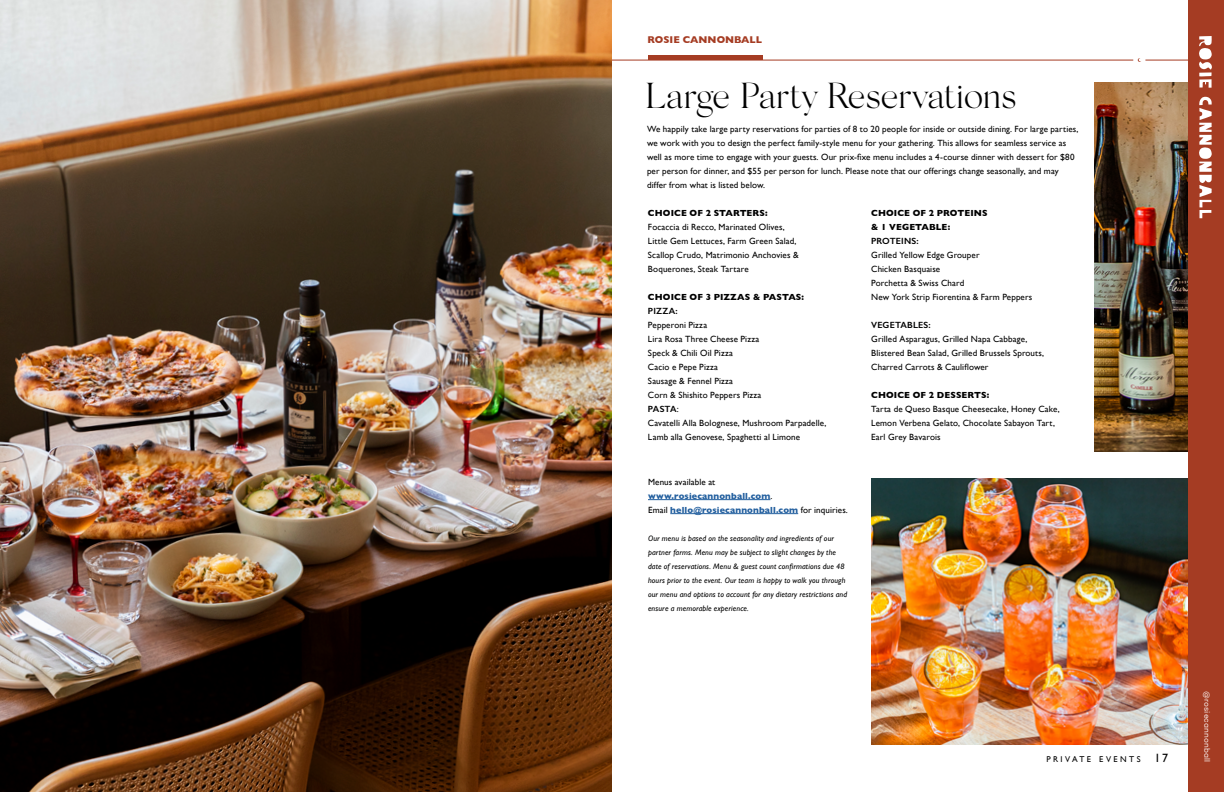
<style>
.page{position:relative;width:1224px;height:792px;background:#fff}
.page>*{position:absolute;margin:0;border:0;box-sizing:border-box;transform-origin:0 0}
.t1{font:300 36px "Silk Serif";letter-spacing:-.02em;color:#000}
.t2{font:700 10px "Gill Sans";color:#a53c23}
.t3{font:9px/14px "Gill Sans";letter-spacing:.015em;color:#000}
.t4{font:700 9px/14px "Gill Sans";letter-spacing:.01em;color:#000101}
.t5{font:700 9px/14px "Gill Sans";letter-spacing:.015em;color:#215e9e}
.t6{font:600 9px "Gill Sans";letter-spacing:.02em;color:#000101}
.t7{font:8.4px "Gill Sans";letter-spacing:.29em;color:#000}
.t8{font:italic 8px/14px "Gill Sans";letter-spacing:.015em;color:#000101}
.t9{font:8px "Campton";letter-spacing:.02em;color:#fff}
.s1{font-weight:600;color:#000101}
.s2{font-weight:400;color:#000}
.s3{font-size:12px}
</style>
<div class="page">
<hr style="left:1145px;top:60px;width:79px;height:1px;background:#a53c23">
<hr style="left:612px;top:60px;width:521px;height:1px;background:#a53c23">
<img style="left:0;top:0;width:612px;height:792px">
<div style="left:648px;top:55px;width:114px;height:5px;background:#a53c23"></div>
<hr style="left:648px;top:499px;width:122px;height:1px;background:#215e9e">
<hr style="left:670px;top:513px;width:128px;height:1px;background:#215e9e">
<img style="left:871px;top:479px;width:317px;height:265px">
<div style="left:1188px;top:0;width:36px;height:792px;background:#a53c23"></div>
<svg style="left:1199px;top:96px;width:13px;height:122px"></svg>
<svg style="left:1199px;top:36px;width:13px;height:52px"></svg>
<img style="left:1094px;top:82px;width:94px;height:370px">
<p class="t2" style="left:648px;top:32px;width:116px">ROSIE CANNONBALL</p>
<h1 class="t1" style="left:646px;top:75px;width:372px">Large Party Reservations</h1>
<p class="t3" style="left:647px;top:122px;width:433px">We happily take large party reservations for parties of 8 to 20 people for inside or outside dining. For large parties, we work with you to design the perfect family-style menu for your gathering. This allows for seamless service as well as more time to engage with your guests. Our prix-fixe menu includes a 4-course dinner with dessert for $80 per person for dinner, and $55 per person for lunch. Please note that our offerings change seasonally, and may differ from what is listed below.</p>
<p class="t4" style="left:648px;top:206px;width:121px">CHOICE OF 2 STARTERS:</p>
<p class="t3" style="left:648px;top:220px;width:152px">Focaccia di Recco, Marinated Olives, Little Gem Lettuces, Farm Green Salad, Scallop Crudo, Matrimonio Anchovies &amp; Boquerones, Steak Tartare</p>
<p class="t4" style="left:648px;top:290px;width:158px">CHOICE OF 3 PIZZAS &amp; PASTAS:</p>
<p class="t6" style="left:648px;top:305px;width:31px">PIZZA:</p>
<p class="t3" style="left:648px;top:318px;width:180px">Pepperoni Pizza<br>Lira Rosa Three Cheese Pizza<br>Speck &amp; Chili Oil Pizza<br>Cacio e Pepe Pizza<br>Sausage &amp; Fennel Pizza<br>Corn &amp; Shishito Peppers Pizza<br><span class="s1">PASTA</span>:<br>Cavatelli Alla Bolognese, Mushroom Parpadelle,<br>Lamb alla Genovese, Spaghetti al Limone</p>
<p class="t5" style="left:648px;top:475px;width:201px"><span class="s2">Menus available at<br></span>www.rosiecannonball.com<span class="s2">.<br>Email</span> hello@rosiecannonball.com <span class="s2">for inquiries.</span></p>
<p class="t8" style="left:648px;top:531px;width:201px">Our menu is based on the seasonality and ingredients of our partner farms. Menu may be subject to slight changes by the date of reservations. Menu &amp; guest count confirmations due 48 hours prior to the event. Our team is happy to walk you through our menu and options to account for any dietary restrictions and ensure a memorable experience.</p>
<p class="t4" style="left:871px;top:206px;width:118px">CHOICE OF 2 PROTEINS &amp; 1 VEGETABLE:</p>
<p class="t6" style="left:871px;top:235px;width:49px">PROTEINS:</p>
<p class="t3" style="left:871px;top:248px;width:163px">Grilled Yellow Edge Grouper<br>Chicken Basquaise<br>Porchetta &amp; Swiss Chard<br>New York Strip Fiorentina &amp; Farm Peppers</p>
<p class="t6" style="left:871px;top:319px;width:61px">VEGETABLES:</p>
<p class="t3" style="left:871px;top:332px;width:175px">Grilled Asparagus, Grilled Napa Cabbage,<br>Blistered Bean Salad, Grilled Brussels Sprouts,<br>Charred Carrots &amp; Cauliflower</p>
<p class="t4" style="left:871px;top:388px;width:120px">CHOICE OF 2 DESSERTS:</p>
<p class="t3" style="left:871px;top:402px;width:190px">Tarta de Queso Basque Cheesecake, Honey Cake,<br>Lemon Verbena Gelato, Chocolate Sabayon Tart,<br>Earl Grey Bavarois</p>
<p class="t7" style="left:1046px;top:755px;width:123px">PRIVATE EVENTS <span class="s3">17</span></p>
<p class="t9" style="left:1212px;top:691px;width:73px;rotate:90deg">@rosiecannonball</p>
</div>
